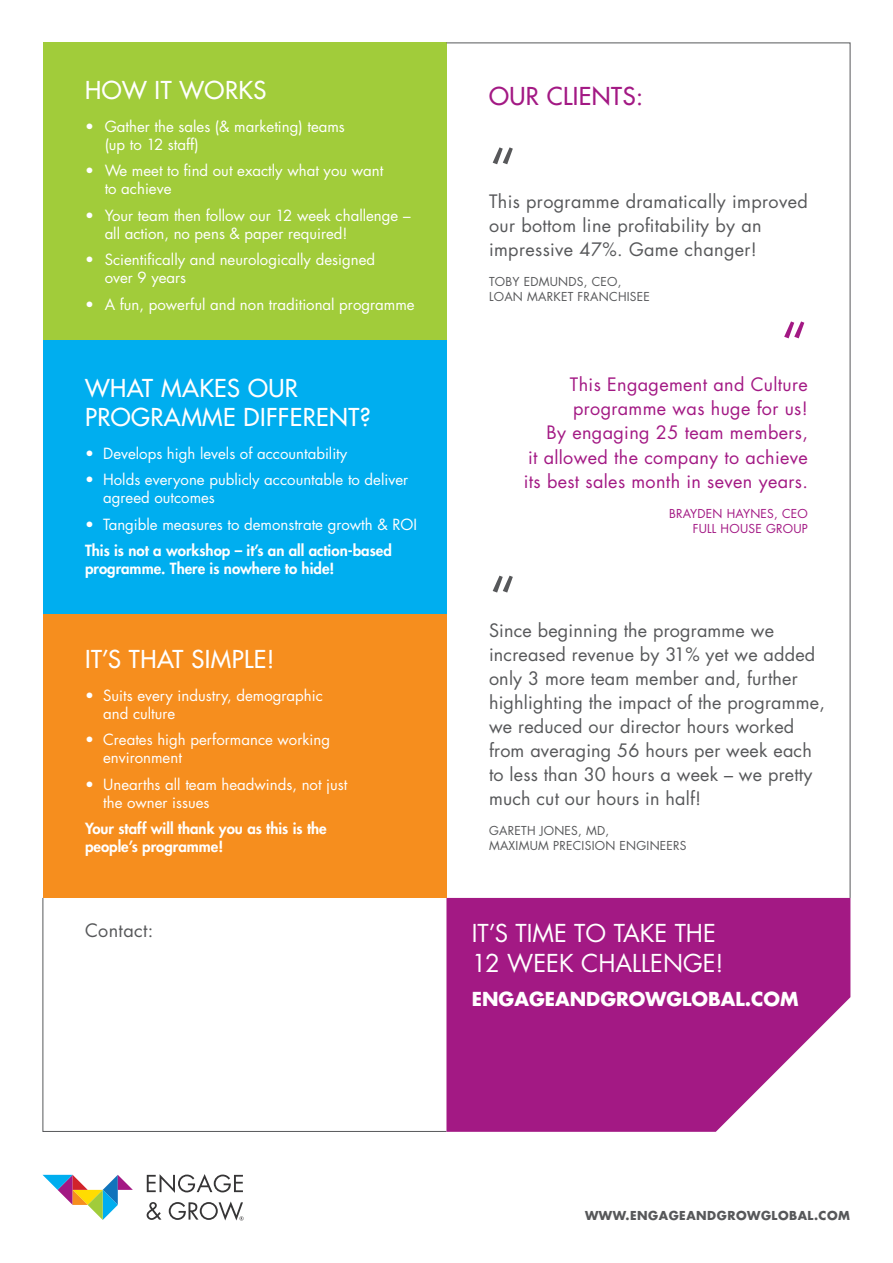
<style>
.page{position:relative;width:893px;height:1263px;background:#fff}
.page>*{position:absolute;margin:0;border:0;box-sizing:border-box;transform-origin:0 0}
.t1{font:60px "Futura Std";color:#57585a}
.t2{font:60px "Futura Std";color:#a31984}
.t3{font:500 24px/28.8px "Futura Std";letter-spacing:.02em;color:#fff}
.t4{font:24px/30px "Futura Std";color:#fff}
.t5{font:500 24px "Futura Std";letter-spacing:.02em;color:#a31984}
.t6{font:700 18.75px "Futura Std";color:#fff}
.t7{font:18px/24px "Futura Std";letter-spacing:.01em;color:#57585a}
.t8{font:18px/24px "Futura Std";letter-spacing:.02em;color:#a31984;text-align:right}
.t9{font:15px/18px "Futura Std";color:#fff}
.t10{font:800 15px/18px "Futura Std";color:#fff}
.t11{font:12px/15px "Futura Std";letter-spacing:.02em;color:#57585a}
.t12{font:12px/15px "Futura Std";letter-spacing:.02em;color:#a31984;text-align:right}
.t13{font:700 12px "Futura Std";letter-spacing:.04em;color:#57585a}
</style>
<div class="page">
<svg style="left:42px;top:898px;width:404px;height:234px"></svg>
<svg style="left:446px;top:899px;width:404px;height:233px;background:#ab2f90"></svg>
<div style="left:43px;top:43px;width:403px;height:298px;background:#a1cc3a"></div>
<div style="left:43px;top:341px;width:403px;height:350px;background:#00aeef"></div>
<svg style="left:446px;top:42px;width:405px;height:857px"></svg>
<div style="left:43px;top:614px;width:403px;height:284px;background:#f68e1e"></div>
<svg style="left:147px;top:1174px;width:96px;height:19px"></svg>
<svg style="left:147px;top:1202px;width:14px;height:18px"></svg>
<svg style="left:43px;top:1175px;width:90px;height:45px"></svg>
<svg style="left:169px;top:1201px;width:75px;height:19px"></svg>
<p class="t3" style="left:85px;top:76px;width:183px">HOW IT WORKS</p>
<p class="t5" style="left:489px;top:81px;width:155px">OUR CLIENTS:</p>
<p class="t9" style="left:105px;top:117px;width:242px;text-indent:-20px">• Gather the sales (&amp; marketing) teams (up to 12 staff)</p>
<p class="t9" style="left:105px;top:162px;width:280px;text-indent:-20px">• We meet to find out exactly what you want to achieve</p>
<p class="t9" style="left:105px;top:206px;width:307px;text-indent:-20px">• Your team then follow our 12 week challenge – all action, no pens &amp; paper required!</p>
<p class="t9" style="left:105px;top:251px;width:272px;text-indent:-20px">• Scientifically and neurologically designed over 9 years</p>
<p class="t9" style="left:85px;top:295px;width:331px">• A fun, powerful and non traditional programme</p>
<p class="t3" style="left:85px;top:374px;width:287px">WHAT MAKES OUR<br>PROGRAMME DIFFERENT?</p>
<p class="t9" style="left:85px;top:444px;width:264px">• Develops high levels of accountability</p>
<p class="t9" style="left:103px;top:471px;width:306px;text-indent:-18px">• Holds everyone publicly accountable to deliver agreed outcomes</p>
<p class="t9" style="left:85px;top:515px;width:333px">• Tangible measures to demonstrate growth &amp; ROI</p>
<p class="t10" style="left:85px;top:541px;width:308px">This is not a workshop – it’s an all action-based programme. There is nowhere to hide!</p>
<p class="t3" style="left:85px;top:645px;width:191px">IT’S THAT SIMPLE!</p>
<p class="t9" style="left:103px;top:686px;width:221px;text-indent:-18px">• Suits every industry, demographic and culture</p>
<p class="t9" style="left:103px;top:731px;width:228px;text-indent:-18px">• Creates high performance working environment</p>
<p class="t9" style="left:103px;top:775px;width:246px;text-indent:-18px">• Unearths all team headwinds, not just the owner issues</p>
<p class="t10" style="left:85px;top:820px;width:243px">Your staff will thank you as this is the people’s programme!</p>
<p class="t7" style="left:85px;top:918px;width:70px">Contact:</p>
<p class="t1" style="left:489px;top:133px;width:29px">“</p>
<p class="t7" style="left:489px;top:190px;width:320px">This programme dramatically improved our bottom line profitability by an impressive 47%. Game changer!</p>
<p class="t11" style="left:489px;top:275px;width:162px">TOBY EDMUNDS, CEO,<br>LOAN MARKET FRANCHISEE</p>
<p class="t2" style="left:780px;top:307px;width:29px">“</p>
<p class="t8" style="left:524px;top:373px;width:286px">This Engagement and Culture programme was huge for us!<br>By engaging 25 team members,<br>it allowed the company to achieve its best sales month in seven years.</p>
<p class="t12" style="left:669px;top:506px;width:140px">BRAYDEN HAYNES, CEO<br>FULL HOUSE GROUP</p>
<p class="t1" style="left:489px;top:561px;width:29px">“</p>
<p class="t7" style="left:489px;top:618px;width:337px">Since beginning the programme we increased revenue by 31% yet we added only 3 more team member and, further highlighting the impact of the programme, we reduced our director hours worked from averaging 56 hours per week each to less than 30 hours a week – we pretty much cut our hours in half!</p>
<p class="t11" style="left:489px;top:823px;width:199px">GARETH JONES, MD,<br>MAXIMUM PRECISION ENGINEERS</p>
<p class="t4" style="left:472px;top:918px;width:253px">IT’S TIME TO TAKE THE<br>12 WEEK CHALLENGE!</p>
<p class="t6" style="left:472px;top:986px;width:328px">ENGAGEANDGROWGLOBAL.COM</p>
<p class="t13" style="left:585px;top:1207px;width:266px">WWW.ENGAGEANDGROWGLOBAL.COM</p>
</div>
